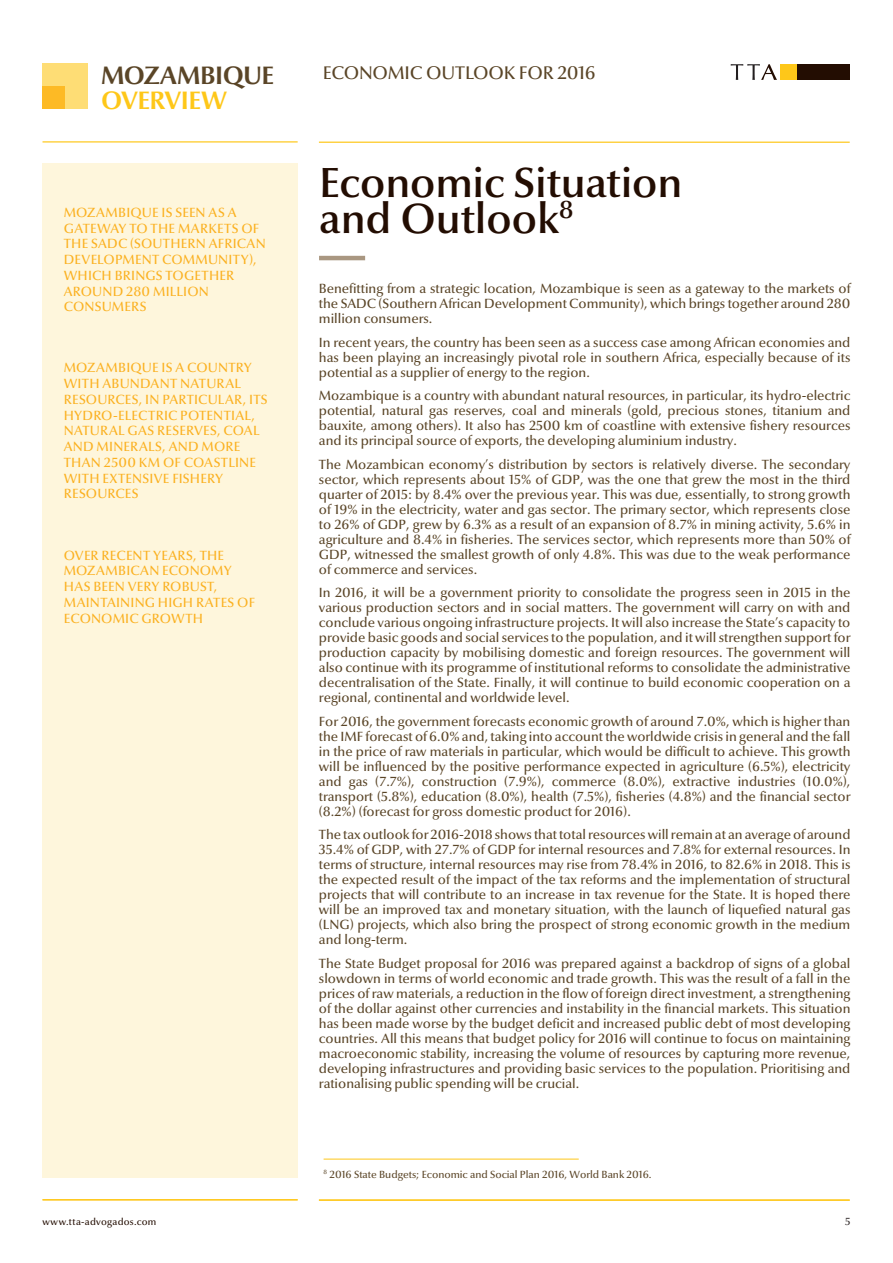
<style>
.page{position:relative;width:893px;height:1263px;background:#fff}
.page>*{position:absolute;margin:0;border:0;box-sizing:border-box;transform-origin:0 0}
.t1{font:600 42.6px "Optima Nova LT";letter-spacing:-.01em;color:#230d02}
.t2{font:700 25.5px "Optima Nova LT";letter-spacing:-.02em;color:#5a4527}
.t3{font:700 25.5px "Optima Nova LT";letter-spacing:-.02em;color:#fec719}
.t4{font:600 24.9px "Optima Nova LT";color:#230d02}
.t5{font:500 18.6px "Optima Nova LT";letter-spacing:-.015em;color:#5a4527}
.t6{font:500 13.5px/15px "Optima Nova LT";color:#5a4527;text-align:justify}
.t7{font:500 13.5px/15.8px "Optima Nova LT";letter-spacing:.015em;color:#fbb121}
.t8{font:500 10.5px "Optima Nova LT";color:#5a4527}
.t9{font:500 10.5px "Optima Nova LT";color:#332c2c}
.t10{font:500 9.75px "Optima Nova LT";letter-spacing:.025em;color:#230d02}
</style>
<div class="page">
<div style="left:43px;top:164px;width:255px;height:1014px;background:#fef6dc"></div>
<hr style="left:43px;top:141px;width:255px;height:1px;background:#fec719">
<hr style="left:319px;top:142px;width:531px;height:1px;background:#fec719">
<div style="left:43px;top:63px;width:45px;height:46px;background:#fedd75"></div>
<div style="left:43px;top:86px;width:22px;height:23px;background:#fdba25"></div>
<hr style="left:43px;top:1199px;width:255px;height:1px;background:#fec719">
<hr style="left:319px;top:1199px;width:531px;height:2px;background:#fec719">
<hr style="left:319px;top:256px;width:46px;height:4px;background:#a99781">
<div style="left:797px;top:64px;width:53px;height:16px;background:#230d02"></div>
<div style="left:780px;top:64px;width:17px;height:16px;background:#fec719"></div>
<svg style="left:731px;top:64px;width:46px;height:16px"></svg>
<hr style="left:324px;top:1159px;width:255px;height:1px;background:#fec719">
<p class="t2" style="left:101px;top:61px;width:175px">MOZAMBIQUE</p>
<p class="t3" style="left:101px;top:86px;width:127px">OVERVIEW</p>
<p class="t5" style="left:323px;top:62px;width:274px">ECONOMIC OUTLOOK FOR 2016</p>
<p class="t1" style="left:319px;top:158px;width:365px">Economic Situation</p>
<p class="t1" style="left:319px;top:194px;width:242px">and Outlook</p>
<p class="t7" style="left:64px;top:205px;width:174px">MOZAMBIQUE IS SEEN AS A</p>
<p class="t4" style="left:559px;top:196px;width:16px">8</p>
<p class="t7" style="left:64px;top:220px;width:203px">GATEWAY TO THE MARKETS OF<br>THE SADC (SOUTHERN AFRICAN<br>DEVELOPMENT COMMUNITY),<br>WHICH BRINGS TOGETHER<br>AROUND 280 MILLION<br>CONSUMERS</p>
<p class="t6" style="left:319px;top:281px;width:533px">Benefitting from a strategic location, Mozambique is seen as a gateway to the markets of the SADC (Southern African Development Community), which brings together around 280 million consumers.</p>
<p class="t6" style="left:319px;top:335px;width:533px">In recent years, the country has been seen as a success case among African economies and has been playing an increasingly pivotal role in southern Africa, especially because of its potential as a supplier of energy to the region.</p>
<p class="t6" style="left:319px;top:388px;width:533px">Mozambique is a country with abundant natural resources, in particular, its hydro-electric potential, natural gas reserves, coal and minerals (gold, precious stones, titanium and bauxite, among others). It also has 2500 km of coastline with extensive fishery resources and its principal source of exports, the developing aluminium industry.</p>
<p class="t6" style="left:319px;top:457px;width:533px">The Mozambican economy’s distribution by sectors is relatively diverse. The secondary sector, which represents about 15% of GDP, was the one that grew the most in the third quarter of 2015: by 8.4% over the previous year. This was due, essentially, to strong growth of 19% in the electricity, water and gas sector. The primary sector, which represents close to 26% of GDP, grew by 6.3% as a result of an expansion of 8.7% in mining activity, 5.6% in agriculture and 8.4% in fisheries. The services sector, which represents more than 50% of GDP, witnessed the smallest growth of only 4.8%. This was due to the weak performance of commerce and services.</p>
<p class="t6" style="left:319px;top:585px;width:533px">In 2016, it will be a government priority to consolidate the progress seen in 2015 in the various production sectors and in social matters. The government will carry on with and conclude various ongoing infrastructure projects. It will also increase the State’s capacity to provide basic goods and social services to the population, and it will strengthen support for production capacity by mobilising domestic and foreign resources. The government will also continue with its programme of institutional reforms to consolidate the administrative decentralisation of the State. Finally, it will continue to build economic cooperation on a regional, continental and worldwide level.</p>
<p class="t6" style="left:319px;top:714px;width:533px">For 2016, the government forecasts economic growth of around 7.0%, which is higher than the IMF forecast of 6.0% and, taking into account the worldwide crisis in general and the fall in the price of raw materials in particular, which would be difficult to achieve. This growth will be influenced by the positive performance expected in agriculture (6.5%), electricity and gas (7.7%), construction (7.9%), commerce (8.0%), extractive industries (10.0%), transport (5.8%), education (8.0%), health (7.5%), fisheries (4.8%) and the financial sector (8.2%) (forecast for gross domestic product for 2016).</p>
<p class="t6" style="left:319px;top:827px;width:533px">The tax outlook for 2016-2018 shows that total resources will remain at an average of around 35.4% of GDP, with 27.7% of GDP for internal resources and 7.8% for external resources. In terms of structure, internal resources may rise from 78.4% in 2016, to 82.6% in 2018. This is the expected result of the impact of the tax reforms and the implementation of structural projects that will contribute to an increase in tax revenue for the State. It is hoped there will be an improved tax and monetary situation, with the launch of liquefied natural gas (LNG) projects, which also bring the prospect of strong economic growth in the medium and long-term.</p>
<p class="t6" style="left:319px;top:956px;width:533px">The State Budget proposal for 2016 was prepared against a backdrop of signs of a global slowdown in terms of world economic and trade growth. This was the result of a fall in the prices of raw materials, a reduction in the flow of foreign direct investment, a strengthening of the dollar against other currencies and instability in the financial markets. This situation has been made worse by the budget deficit and increased public debt of most developing countries. All this means that budget policy for 2016 will continue to focus on maintaining macroeconomic stability, increasing the volume of resources by capturing more revenue, developing infrastructures and providing basic services to the population. Prioritising and rationalising public spending will be crucial.</p>
<p class="t7" style="left:64px;top:360px;width:205px">MOZAMBIQUE IS A COUNTRY<br>WITH ABUNDANT NATURAL<br>RESOURCES, IN PARTICULAR, ITS<br>HYDRO-ELECTRIC POTENTIAL,<br>NATURAL GAS RESERVES, COAL<br>AND MINERALS, AND MORE<br>THAN 2500 KM OF COASTLINE<br>WITH EXTENSIVE FISHERY<br>RESOURCES</p>
<p class="t7" style="left:64px;top:547px;width:193px">OVER RECENT YEARS, THE<br>MOZAMBICAN ECONOMY<br>HAS BEEN VERY ROBUST,<br>MAINTAINING HIGH RATES OF<br>ECONOMIC GROWTH</p>
<p class="t8" style="left:324px;top:1168px;width:330px"><sup>8</sup> 2016 State Budgets; Economic and Social Plan 2016, World Bank 2016.</p>
<p class="t10" style="left:43px;top:1216px;width:115px">www.tta-advogados.com</p>
<p class="t9" style="left:845px;top:1215px;width:7px">5</p>
</div>
